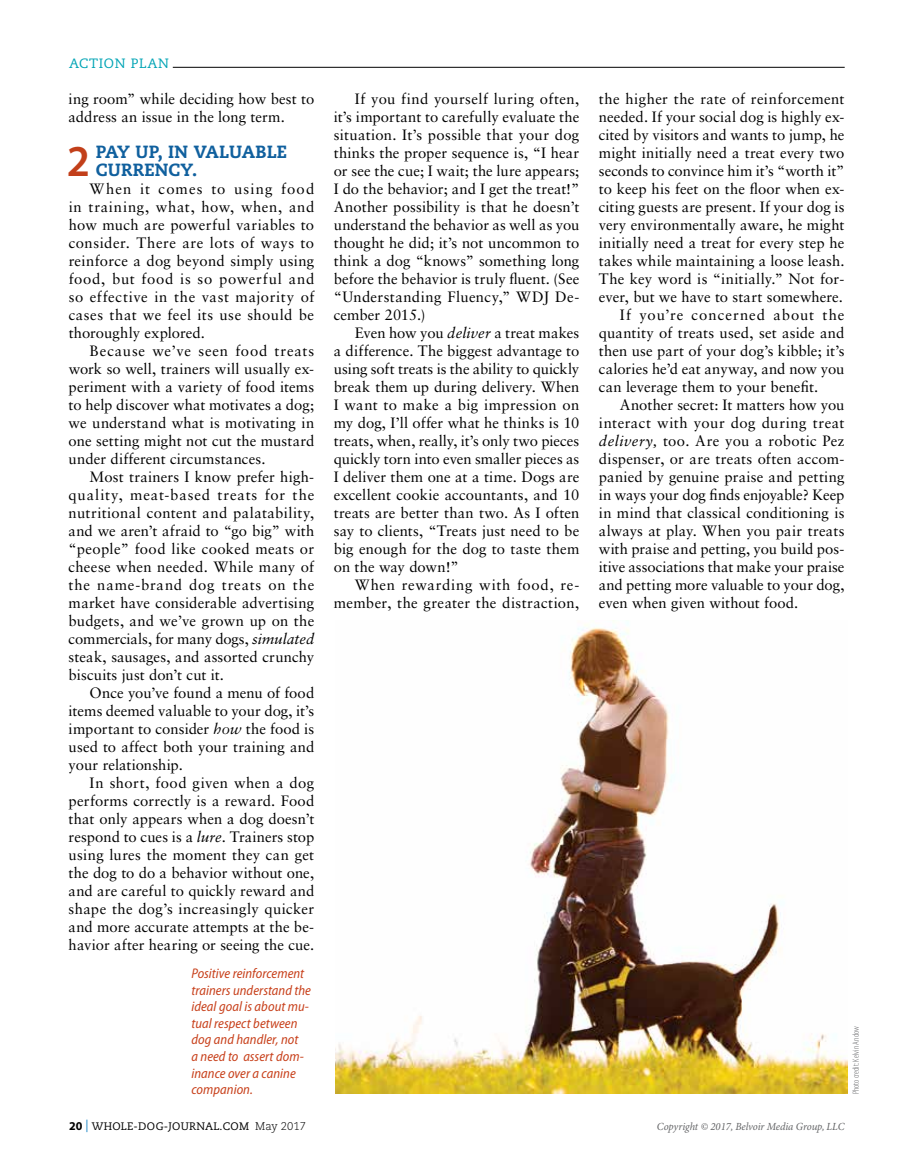
<style>
.page{position:relative;width:918px;height:1175px;background:#fff}
.page>*{position:absolute;margin:0;border:0;box-sizing:border-box;transform-origin:0 0}
.t1{font:600 44.4px "Myriad Pro";color:#c23f1a}
.t2{font:800 17.7px/18px "Caecilia LT Std";letter-spacing:.01em;color:#10609e}
.t3{font:15px/18px "Sabon LT Std";letter-spacing:.01em;color:#000;text-align:justify}
.t4{font:15px/18px "Sabon LT Std";letter-spacing:.035em;color:#000;text-align:right}
.t5{font:15px "Sabon LT Std";letter-spacing:-.01em;color:#000}
.t6{font:15px "Sabon LT Std";letter-spacing:.03em;color:#000}
.t7{font:15px "Sabon LT Std";letter-spacing:.065em;color:#000}
.t8{font:italic semi-condensed 14.1px/16.5px "Myriad Pro";letter-spacing:.005em;color:#c8411c}
.t9{font:13.5px "Caecilia LT Std";letter-spacing:.05em;color:#00a4b5}
.t10{font:italic 10.8px "Minion Pro";letter-spacing:-.01em;color:#636466}
.t11{font:10.8px "Caecilia LT Std";letter-spacing:.02em;color:#000}
.t12{font:300 condensed 9px "Myriad Pro";color:#636466}
.s1{font-style:italic}
.s2{font-family:"Myriad Pro";font-weight:700;font-size:12px}
.s3{font-family:"Minion Pro";font-size:12.45px;color:#0079c1}
.s4{font-weight:300;font-size:11.25px}
</style>
<div class="page">
<img style="left:336px;top:620px;width:512px;height:474px">
<hr style="left:173px;top:67px;width:672px;height:1px;background:#000">
<p class="t9" style="left:69px;top:55px;width:100px">ACTION PLAN</p>
<p class="t3" style="left:69px;top:89px;width:247px">ing room” while deciding how best to address an issue in the long term.</p>
<h1 class="t1" style="left:67px;top:132px;width:25px">2</h1>
<p class="t2" style="left:96px;top:142px;width:193px">PAY UP, IN VALUABLE<br>CURRENCY.</p>
<p class="t3" style="left:69px;top:179px;width:247px;text-indent:21px">When it comes to using food in training, what, how, when, and how much are powerful variables to consider. There are lots of ways to reinforce a dog beyond simply using food, but food is so powerful and so effective in the vast majority of cases that we feel its use should be thoroughly explored.</p>
<p class="t3" style="left:69px;top:341px;width:247px;text-indent:21px">Because we’ve seen food treats work so well, trainers will usually ex&shy;periment with a variety of food items to help discover what motivates a dog; we understand what is motivating in one setting might not cut the mustard under different circumstances.</p>
<p class="t3" style="left:69px;top:467px;width:247px;text-indent:21px">Most trainers I know prefer high&shy;quality, meat-based treats for the nutritional content and palatability, and we aren’t afraid to “go big” with “people” food like cooked meats or cheese when needed. While many of the name-brand dog treats on the market have considerable advertising budgets, and we’ve grown up on the commercials, for many dogs, <span class="s1">simulated </span>steak, sausages, and assorted crunchy biscuits just don’t cut it.</p>
<p class="t3" style="left:69px;top:683px;width:247px;text-indent:21px">Once you’ve found a menu of food items deemed valuable to your dog, it’s important to consider <span class="s1">how</span> the food is used to affect both your training and your relationship.</p>
<p class="t3" style="left:69px;top:773px;width:247px;text-indent:21px">In short, food given when a dog performs correctly is a reward. Food that only appears when a dog doesn’t respond to cues is a <span class="s1">lure.</span> Trainers stop using lures the moment they can get the dog to do a behavior without one, and are careful to quickly reward and shape the dog’s increasingly quicker and more accurate attempts at the be&shy;havior after hearing or seeing the cue.</p>
<p class="t8" style="left:191px;top:965px;width:121px">Positive reinforcement trainers understand the ideal goal is about mu&shy;tual respect between dog and handler, not<br>a need to assert dom&shy;inance over a canine companion.</p>
<p class="t3" style="left:334px;top:89px;width:247px;text-indent:21px">If you find yourself luring often, it’s important to carefully evaluate the situation. It’s possible that your dog thinks the proper sequence is, “I hear or see the cue; I wait; the lure appears; I do the behavior; and I get the treat!” Another possibility is that he doesn’t understand the behavior as well as you thought he did; it’s not uncommon to think a dog “knows” something long before the behavior is truly fluent. (See “Understanding Fluency,” WDJ De&shy;cember 2015.)</p>
<p class="t3" style="left:334px;top:323px;width:247px;text-indent:21px">Even how you <span class="s1">deliver</span> a treat makes a difference. The biggest advantage to using soft treats is the ability to quickly break them up during delivery. When I want to make a big impression on my dog, I’ll offer what he thinks is 10 treats, when, really, it’s only two pieces quickly torn into even smaller pieces as I deliver them one at a time. Dogs are excellent cookie accountants, and 10 treats are better than two. As I often say to clients, “Treats just need to be big enough for the dog to taste them on the way down!”</p>
<p class="t4" style="left:334px;top:575px;width:247px">When rewarding with food, re&shy;member, the greater the distraction,</p>
<p class="t3" style="left:599px;top:89px;width:247px">the higher the rate of reinforcement</p>
<p class="t3" style="left:599px;top:107px;width:247px">needed. If your social dog is highly ex-</p>
<p class="t3" style="left:599px;top:125px;width:247px">cited by visitors and wants to jump, he</p>
<p class="t3" style="left:599px;top:143px;width:247px">might initially need a treat every two</p>
<p class="t3" style="left:599px;top:161px;width:247px">seconds to convince him it’s “worth it”</p>
<p class="t3" style="left:599px;top:179px;width:247px">to keep his feet on the floor when ex-</p>
<p class="t3" style="left:599px;top:197px;width:247px">citing guests are present. If your dog is</p>
<p class="t3" style="left:599px;top:215px;width:247px">very environmentally aware, he might</p>
<p class="t3" style="left:599px;top:233px;width:247px">initially need a treat for every step he</p>
<p class="t3" style="left:599px;top:251px;width:247px">takes while maintaining a loose leash.</p>
<p class="t3" style="left:599px;top:269px;width:247px">The key word is “initially.” Not for-</p>
<p class="t3" style="left:599px;top:287px;width:246px">ever, but we have to start somewhere.</p>
<p class="t7" style="left:620px;top:305px;width:226px">If you’re concerned about the</p>
<p class="t3" style="left:599px;top:323px;width:247px">quantity of treats used, set aside and</p>
<p class="t3" style="left:599px;top:341px;width:247px">then use part of your dog’s kibble; it’s</p>
<p class="t3" style="left:599px;top:359px;width:247px">calories he’d eat anyway, and now you</p>
<p class="t3" style="left:599px;top:377px;width:221px">can leverage them to your benefit.</p>
<p class="t3" style="left:620px;top:395px;width:226px">Another secret: It matters how you</p>
<p class="t6" style="left:599px;top:413px;width:247px">interact with your dog during treat</p>
<p class="t3" style="left:599px;top:431px;width:247px"><span class="s1">delivery,</span> too. Are you a robotic Pez</p>
<p class="t3" style="left:599px;top:449px;width:247px">dispenser, or are treats often accom-</p>
<p class="t3" style="left:599px;top:467px;width:247px">panied by genuine praise and petting</p>
<p class="t5" style="left:599px;top:485px;width:247px">in ways your dog finds enjoyable? Keep</p>
<p class="t3" style="left:599px;top:503px;width:247px">in mind that classical conditioning is</p>
<p class="t3" style="left:599px;top:521px;width:247px">always at play. When you pair treats</p>
<p class="t3" style="left:599px;top:539px;width:247px">with praise and petting, you build pos-</p>
<p class="t3" style="left:599px;top:557px;width:247px">itive associations that make your praise</p>
<p class="t3" style="left:599px;top:575px;width:247px">and petting more valuable to your dog,</p>
<p class="t3" style="left:599px;top:593px;width:201px">even when given without food.</p>
<p class="t12" style="left:851px;top:1094px;width:70px;rotate:-90deg">Photo credit: Kelvin Andow</p>
<p class="t11" style="left:69px;top:1120px;width:238px"><span class="s2">20</span> <span class="s3">|</span> WHOLE-DOG-JOURNAL.COM <span class="s4">May 2017</span></p>
<p class="t10" style="left:657px;top:1120px;width:189px">Copyright © 2017, Belvoir Media Group, LLC</p>
</div>
